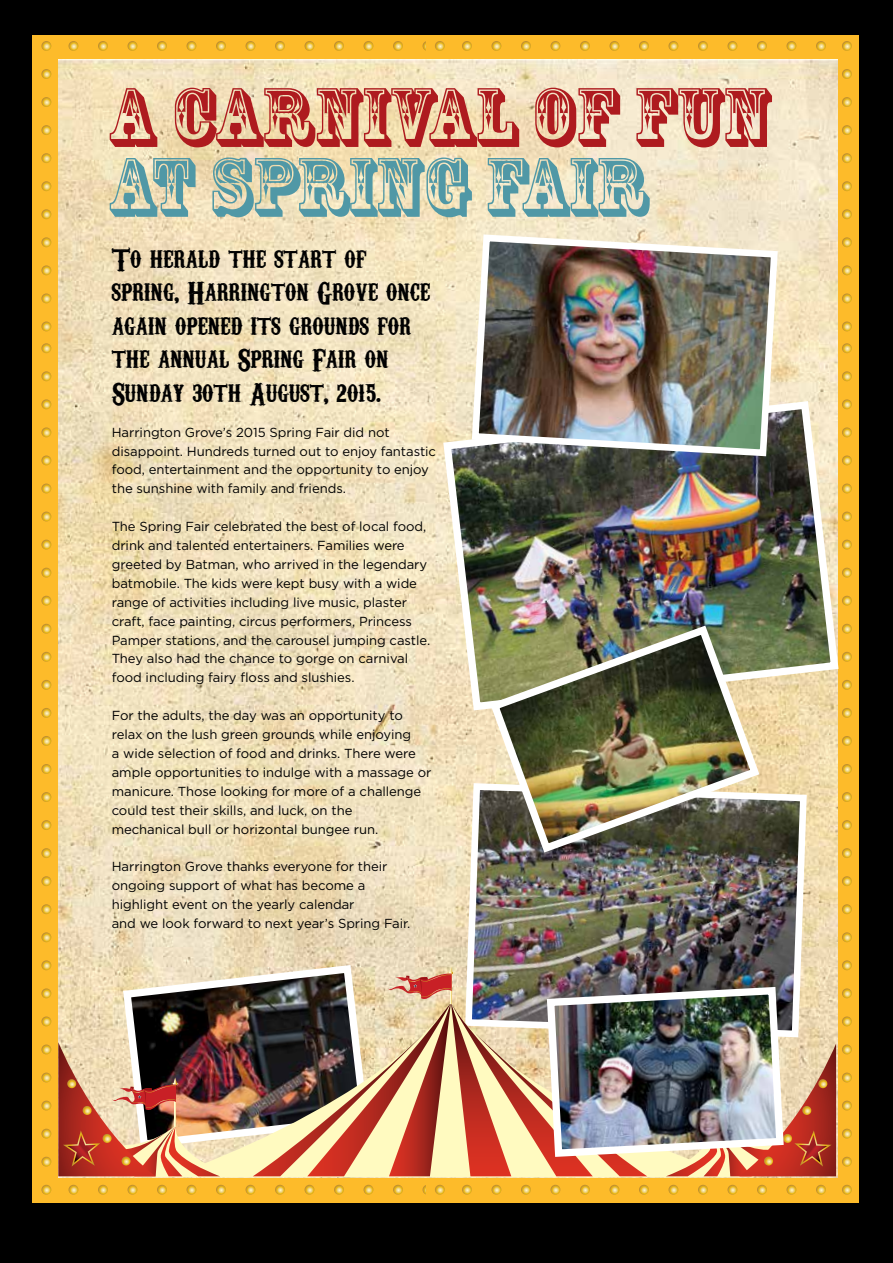
<style>
.page{position:relative;width:893px;height:1263px;background:#000}
.page>*{position:absolute;margin:0;border:0;box-sizing:border-box;transform-origin:0 0}
.t1{font:78.45px "Rosewood Std";letter-spacing:.01em;color:#ae1b1f}
.t2{font:78.45px "Rosewood Std";letter-spacing:.01em;color:#5098a6}
.t3{font:30.6px/33.5px "Carnivalee Freakshow";letter-spacing:-.005em;color:#000}
.t4{font:13.05px/18.9px "Gotham";letter-spacing:-.005em;color:#000}
</style>
<div class="page">
<div style="left:32px;top:35px;width:433px;height:865px;background:#fdbb2a"></div>
<svg style="left:41px;top:321px;width:10px;height:10px"></svg>
<svg style="left:41px;top:265px;width:10px;height:10px"></svg>
<svg style="left:41px;top:237px;width:10px;height:10px"></svg>
<svg style="left:41px;top:293px;width:10px;height:10px"></svg>
<svg style="left:41px;top:181px;width:10px;height:10px"></svg>
<svg style="left:41px;top:153px;width:10px;height:10px"></svg>
<svg style="left:41px;top:209px;width:10px;height:10px"></svg>
<svg style="left:41px;top:97px;width:10px;height:10px"></svg>
<svg style="left:41px;top:125px;width:10px;height:10px"></svg>
<svg style="left:41px;top:69px;width:10px;height:10px"></svg>
<svg style="left:41px;top:41px;width:10px;height:10px"></svg>
<svg style="left:393px;top:41px;width:10px;height:10px"></svg>
<svg style="left:363px;top:41px;width:10px;height:10px"></svg>
<svg style="left:304px;top:41px;width:10px;height:10px"></svg>
<svg style="left:275px;top:41px;width:10px;height:10px"></svg>
<svg style="left:334px;top:41px;width:10px;height:10px"></svg>
<svg style="left:216px;top:41px;width:10px;height:10px"></svg>
<svg style="left:186px;top:41px;width:10px;height:10px"></svg>
<svg style="left:245px;top:41px;width:10px;height:10px"></svg>
<svg style="left:127px;top:41px;width:10px;height:10px"></svg>
<svg style="left:157px;top:41px;width:10px;height:10px"></svg>
<svg style="left:98px;top:41px;width:10px;height:10px"></svg>
<svg style="left:68px;top:41px;width:10px;height:10px"></svg>
<div style="left:32px;top:337px;width:433px;height:865px;background:#fdbb2a"></div>
<svg style="left:41px;top:1157px;width:10px;height:10px"></svg>
<svg style="left:41px;top:1129px;width:10px;height:9px"></svg>
<svg style="left:41px;top:1185px;width:10px;height:10px"></svg>
<svg style="left:41px;top:1072px;width:10px;height:10px"></svg>
<svg style="left:41px;top:1044px;width:10px;height:10px"></svg>
<svg style="left:41px;top:1100px;width:10px;height:10px"></svg>
<svg style="left:41px;top:988px;width:10px;height:10px"></svg>
<svg style="left:41px;top:960px;width:10px;height:10px"></svg>
<svg style="left:41px;top:1016px;width:10px;height:10px"></svg>
<svg style="left:41px;top:904px;width:10px;height:10px"></svg>
<svg style="left:41px;top:932px;width:10px;height:10px"></svg>
<svg style="left:41px;top:876px;width:10px;height:10px"></svg>
<svg style="left:41px;top:848px;width:10px;height:10px"></svg>
<svg style="left:41px;top:792px;width:10px;height:10px"></svg>
<svg style="left:41px;top:764px;width:10px;height:10px"></svg>
<svg style="left:41px;top:820px;width:10px;height:10px"></svg>
<svg style="left:41px;top:708px;width:10px;height:10px"></svg>
<svg style="left:41px;top:736px;width:10px;height:10px"></svg>
<svg style="left:41px;top:652px;width:10px;height:10px"></svg>
<svg style="left:41px;top:624px;width:10px;height:10px"></svg>
<svg style="left:41px;top:680px;width:10px;height:10px"></svg>
<svg style="left:41px;top:568px;width:10px;height:10px"></svg>
<svg style="left:41px;top:540px;width:10px;height:10px"></svg>
<svg style="left:41px;top:596px;width:10px;height:10px"></svg>
<svg style="left:41px;top:483px;width:10px;height:11px"></svg>
<svg style="left:41px;top:455px;width:10px;height:11px"></svg>
<svg style="left:41px;top:511px;width:10px;height:11px"></svg>
<svg style="left:41px;top:399px;width:10px;height:11px"></svg>
<svg style="left:41px;top:427px;width:10px;height:11px"></svg>
<svg style="left:41px;top:371px;width:10px;height:11px"></svg>
<svg style="left:41px;top:343px;width:10px;height:10px"></svg>
<svg style="left:393px;top:1185px;width:10px;height:10px"></svg>
<svg style="left:363px;top:1185px;width:10px;height:10px"></svg>
<svg style="left:304px;top:1185px;width:10px;height:10px"></svg>
<svg style="left:275px;top:1185px;width:10px;height:10px"></svg>
<svg style="left:334px;top:1185px;width:10px;height:10px"></svg>
<svg style="left:216px;top:1185px;width:10px;height:10px"></svg>
<svg style="left:186px;top:1185px;width:10px;height:10px"></svg>
<svg style="left:245px;top:1185px;width:10px;height:10px"></svg>
<svg style="left:127px;top:1185px;width:10px;height:10px"></svg>
<svg style="left:157px;top:1185px;width:10px;height:10px"></svg>
<svg style="left:98px;top:1185px;width:10px;height:10px"></svg>
<svg style="left:68px;top:1185px;width:10px;height:10px"></svg>
<div style="left:426px;top:35px;width:433px;height:865px;background:#fdbb2a"></div>
<svg style="left:842px;top:321px;width:10px;height:10px"></svg>
<svg style="left:842px;top:265px;width:10px;height:10px"></svg>
<svg style="left:842px;top:237px;width:10px;height:10px"></svg>
<svg style="left:842px;top:293px;width:10px;height:10px"></svg>
<svg style="left:842px;top:181px;width:10px;height:10px"></svg>
<svg style="left:842px;top:153px;width:10px;height:10px"></svg>
<svg style="left:842px;top:209px;width:10px;height:10px"></svg>
<svg style="left:842px;top:97px;width:10px;height:10px"></svg>
<svg style="left:842px;top:125px;width:10px;height:10px"></svg>
<svg style="left:842px;top:69px;width:10px;height:10px"></svg>
<svg style="left:842px;top:41px;width:10px;height:10px"></svg>
<svg style="left:786px;top:41px;width:10px;height:10px"></svg>
<svg style="left:757px;top:41px;width:10px;height:10px"></svg>
<svg style="left:816px;top:41px;width:10px;height:10px"></svg>
<svg style="left:698px;top:41px;width:10px;height:10px"></svg>
<svg style="left:668px;top:41px;width:10px;height:10px"></svg>
<svg style="left:727px;top:41px;width:10px;height:10px"></svg>
<svg style="left:609px;top:41px;width:10px;height:10px"></svg>
<svg style="left:580px;top:41px;width:10px;height:10px"></svg>
<svg style="left:639px;top:41px;width:10px;height:10px"></svg>
<svg style="left:521px;top:41px;width:10px;height:10px"></svg>
<svg style="left:550px;top:41px;width:10px;height:10px"></svg>
<svg style="left:491px;top:41px;width:10px;height:10px"></svg>
<svg style="left:422px;top:41px;width:50px;height:10px"></svg>
<div style="left:426px;top:337px;width:433px;height:865px;background:#fdbb2a"></div>
<svg style="left:842px;top:1157px;width:10px;height:10px"></svg>
<svg style="left:842px;top:1129px;width:10px;height:9px"></svg>
<svg style="left:842px;top:1185px;width:10px;height:10px"></svg>
<svg style="left:842px;top:1072px;width:10px;height:10px"></svg>
<svg style="left:842px;top:1044px;width:10px;height:10px"></svg>
<svg style="left:842px;top:1100px;width:10px;height:10px"></svg>
<svg style="left:842px;top:988px;width:10px;height:10px"></svg>
<svg style="left:842px;top:960px;width:10px;height:10px"></svg>
<svg style="left:842px;top:1016px;width:10px;height:10px"></svg>
<svg style="left:842px;top:904px;width:10px;height:10px"></svg>
<svg style="left:842px;top:932px;width:10px;height:10px"></svg>
<svg style="left:842px;top:876px;width:10px;height:10px"></svg>
<svg style="left:842px;top:848px;width:10px;height:10px"></svg>
<svg style="left:842px;top:792px;width:10px;height:10px"></svg>
<svg style="left:842px;top:764px;width:10px;height:10px"></svg>
<svg style="left:842px;top:820px;width:10px;height:10px"></svg>
<svg style="left:842px;top:708px;width:10px;height:10px"></svg>
<svg style="left:842px;top:736px;width:10px;height:10px"></svg>
<svg style="left:842px;top:652px;width:10px;height:10px"></svg>
<svg style="left:842px;top:624px;width:10px;height:10px"></svg>
<svg style="left:842px;top:680px;width:10px;height:10px"></svg>
<svg style="left:842px;top:568px;width:10px;height:10px"></svg>
<svg style="left:842px;top:540px;width:10px;height:10px"></svg>
<svg style="left:842px;top:596px;width:10px;height:10px"></svg>
<svg style="left:842px;top:483px;width:10px;height:11px"></svg>
<svg style="left:842px;top:455px;width:10px;height:11px"></svg>
<svg style="left:842px;top:511px;width:10px;height:11px"></svg>
<svg style="left:842px;top:399px;width:10px;height:11px"></svg>
<svg style="left:842px;top:427px;width:10px;height:11px"></svg>
<svg style="left:842px;top:371px;width:10px;height:11px"></svg>
<svg style="left:842px;top:343px;width:10px;height:10px"></svg>
<svg style="left:786px;top:1185px;width:10px;height:10px"></svg>
<svg style="left:757px;top:1185px;width:10px;height:10px"></svg>
<svg style="left:816px;top:1185px;width:10px;height:10px"></svg>
<svg style="left:698px;top:1185px;width:10px;height:10px"></svg>
<svg style="left:668px;top:1185px;width:10px;height:10px"></svg>
<svg style="left:727px;top:1185px;width:10px;height:10px"></svg>
<svg style="left:609px;top:1185px;width:10px;height:10px"></svg>
<svg style="left:580px;top:1185px;width:10px;height:10px"></svg>
<svg style="left:639px;top:1185px;width:10px;height:10px"></svg>
<svg style="left:521px;top:1185px;width:10px;height:10px"></svg>
<svg style="left:550px;top:1185px;width:10px;height:10px"></svg>
<svg style="left:491px;top:1185px;width:10px;height:10px"></svg>
<svg style="left:422px;top:1185px;width:50px;height:10px"></svg>
<img style="left:58px;top:60px;width:779px;height:1117px">
<img style="left:462px;top:780px;width:348px;height:261px">
<img style="left:439px;top:397px;width:400px;height:317px">
<img style="left:486px;top:621px;width:278px;height:236px">
<svg style="left:119px;top:961px;width:134px;height:81px"></svg>
<img style="left:203px;top:1002px;width:444px;height:175px">
<img style="left:58px;top:1042px;width:180px;height:135px">
<svg style="left:647px;top:1043px;width:189px;height:134px"></svg>
<img style="left:468px;top:231px;width:313px;height:229px">
<img style="left:253px;top:960px;width:534px;height:216px">
<h1 class="t1" style="left:107px;top:71px;width:663px">A CARNIVAL OF FUN</h1>
<h1 class="t2" style="left:107px;top:141px;width:542px">AT SPRING FAIR</h1>
<h2 class="t3" style="left:112px;top:241px;width:320px">To herald the start of spring, Harrington Grove once again opened its grounds for the annual Spring Fair on<br>Sunday 30th August, 2015.</h2>
<p class="t4" style="left:112px;top:422px;width:326px">Harrington Grove’s 2015 Spring Fair did not disappoint. Hundreds turned out to enjoy fantastic food, entertainment and the opportunity to enjoy the sunshine with family and friends.</p>
<p class="t4" style="left:112px;top:517px;width:320px">The Spring Fair celebrated the best of local food, drink and talented entertainers. Families were greeted by Batman, who arrived in the legendary batmobile. The kids were kept busy with a wide range of activities including live music, plaster craft, face painting, circus performers, Princess Pamper stations, and the carousel jumping castle.<br>They also had the chance to gorge on carnival food including fairy floss and slushies.</p>
<p class="t4" style="left:112px;top:706px;width:321px">For the adults, the day was an opportunity to relax on the lush green grounds while enjoying<br>a wide selection of food and drinks. There were ample opportunities to indulge with a massage or manicure. Those looking for more of a challenge could test their skills, and luck, on the<br>mechanical bull or horizontal bungee run.</p>
<p class="t4" style="left:112px;top:857px;width:300px">Harrington Grove thanks everyone for their ongoing support of what has become a highlight event on the yearly calendar<br>and we look forward to next year’s Spring Fair.</p>
</div>
